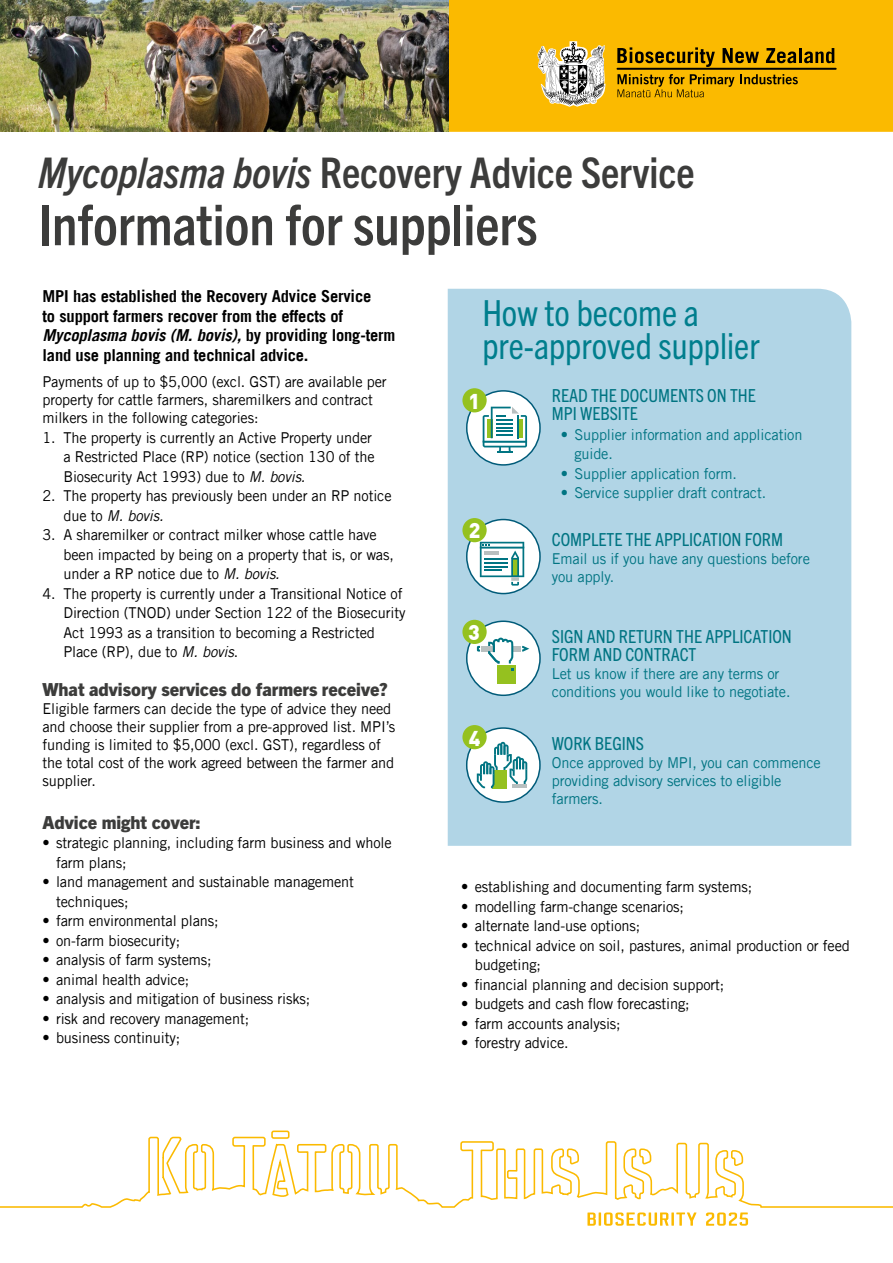
<style>
.page{position:relative;width:893px;height:1263px;background:#fff}
.page>*{position:absolute;margin:0;border:0;box-sizing:border-box;transform-origin:0 0}
.t1{font:700 condensed 55.95px "Trade Gothic Next LT Pro";color:#3c3c3b}
.t2{font:700 condensed 42.3px "Trade Gothic Next LT Pro";color:#3c3c3b}
.t3{font:condensed 36px/33px "Trade Gothic Next LT Pro";color:#007e8d}
.t4{font:900 21px "DIN";color:#fff}
.t5{font:condensed 18px/18px "Trade Gothic Next LT Pro";color:#007482}
.t6{font:800 18px "Trade Gothic Next LT Pro";color:#3c3c3b}
.t7{font:700 16.5px/19.5px "Trade Gothic LT Std";letter-spacing:-.01em;color:#000}
.t8{font:15px/19.5px "Trade Gothic LT Std";letter-spacing:-.01em;color:#000}
.t9{font:15px/18px "Trade Gothic LT Std";letter-spacing:-.01em;color:#007482}
.s1{font-style:italic}
</style>
<div class="page">
<div style="left:0;top:0;width:893px;height:132px;background:#fbba00"></div>
<hr style="left:616px;top:68px;width:221px;height:2px;background:#000">
<svg style="left:617px;top:47px;width:98px;height:20px"></svg>
<svg style="left:723px;top:48px;width:36px;height:15px"></svg>
<svg style="left:766px;top:48px;width:30px;height:15px"></svg>
<hr style="left:799px;top:48px;width:3px;height:15px;background:#000">
<svg style="left:804px;top:48px;width:30px;height:15px"></svg>
<svg style="left:740px;top:74px;width:58px;height:10px"></svg>
<svg style="left:617px;top:74px;width:117px;height:23px"></svg>
<svg style="left:538px;top:41px;width:68px;height:66px"></svg>
<img style="left:0;top:0;width:449px;height:132px">
<svg style="left:0;top:1136px;width:893px;height:72px"></svg>
<div style="left:271px;top:1130px;width:19px;height:9px;border:2px solid #bfbfbf;border-radius:2px"></div>
<svg style="left:566px;top:1148px;width:14px;height:17px"></svg>
<svg style="left:638px;top:1148px;width:14px;height:17px"></svg>
<svg style="left:730px;top:1149px;width:14px;height:18px"></svg>
<hr style="left:671px;top:1212px;width:3px;height:14px;background:#bfbfbf">
<svg style="left:587px;top:1212px;width:82px;height:14px"></svg>
<svg style="left:676px;top:1212px;width:21px;height:14px"></svg>
<svg style="left:706px;top:1212px;width:42px;height:14px"></svg>
<div style="left:448px;top:289px;width:403px;height:557px;background:#b1d5e6"></div>
<div style="left:467px;top:391px;width:73px;height:74px;background:#fff;border-radius:50%"></div>
<div style="left:466px;top:390px;width:75px;height:76px;border:2px solid #005b79;border-radius:50%"></div>
<div style="left:462px;top:388px;width:25px;height:24px;background:#95c11f;border-radius:50%"></div>
<svg style="left:483px;top:407px;width:44px;height:46px"></svg>
<div style="left:467px;top:519px;width:73px;height:74px;background:#fff;border-radius:50%"></div>
<div style="left:466px;top:519px;width:75px;height:75px;border:2px solid #005b79;border-radius:50%"></div>
<div style="left:462px;top:518px;width:25px;height:24px;background:#95c11f;border-radius:50%"></div>
<svg style="left:480px;top:542px;width:44px;height:44px"></svg>
<div style="left:467px;top:621px;width:73px;height:74px;background:#fff;border-radius:50%"></div>
<div style="left:466px;top:620px;width:75px;height:76px;border:2px solid #005b79;border-radius:50%"></div>
<div style="left:462px;top:620px;width:25px;height:24px;background:#95c11f;border-radius:50%"></div>
<svg style="left:477px;top:646px;width:3px;height:5px"></svg>
<svg style="left:522px;top:646px;width:7px;height:5px"></svg>
<div style="left:512px;top:646px;width:9px;height:5px;background:#b8bfbf"></div>
<div style="left:481px;top:646px;width:12px;height:5px;background:#b8bfbf"></div>
<div style="left:497px;top:665px;width:19px;height:19px;background:#95c11f"></div>
<svg style="left:488px;top:638px;width:26px;height:32px"></svg>
<div style="left:467px;top:728px;width:73px;height:74px;background:#fff;border-radius:50%"></div>
<div style="left:466px;top:727px;width:75px;height:76px;border:2px solid #005b79;border-radius:50%"></div>
<div style="left:462px;top:725px;width:25px;height:24px;background:#95c11f;border-radius:50%"></div>
<svg style="left:477px;top:742px;width:50px;height:46px"></svg>
<h2 class="t2" style="left:38px;top:144px;width:658px"><span class="s1">Mycoplasma bovis</span> Recovery Advice Service</h2>
<h1 class="t1" style="left:38px;top:187px;width:501px">Information for suppliers</h1>
<p class="t7" style="left:43px;top:286px;width:354px">MPI has established the Recovery Advice Service<br>to support farmers recover from the effects of <span class="s1">Mycoplasma bovis (M. bovis),</span> by providing long-term land use planning and technical advice.</p>
<p class="t8" style="left:43px;top:373px;width:346px;line-height:18px">Payments of up to $5,000 (excl. GST) are available per property for cattle farmers, sharemilkers and contract milkers in the following categories:</p>
<p class="t8" style="left:64px;top:427px;width:313px;text-indent:-21px">1. The property is currently an Active Property under a Restricted Place (RP) notice (section 130 of the<br>Biosecurity Act 1993) due to <span class="s1">M. bovis.</span></p>
<p class="t8" style="left:64px;top:486px;width:330px;text-indent:-21px">2. The property has previously been under an RP notice due to <span class="s1">M. bovis.</span></p>
<p class="t8" style="left:64px;top:525px;width:332px;text-indent:-21px">3. A sharemilker or contract milker whose cattle have been impacted by being on a property that is, or was, under a RP notice due to <span class="s1">M. bovis.</span></p>
<p class="t8" style="left:64px;top:583px;width:343px;text-indent:-21px">4. The property is currently under a Transitional Notice of Direction (TNOD) under Section 122 of the Biosecurity Act 1993 as a transition to becoming a Restricted Place (RP), due to <span class="s1">M. bovis</span>.</p>
<p class="t6" style="left:43px;top:677px;width:347px">What advisory services do farmers receive?</p>
<p class="t8" style="left:43px;top:699px;width:354px;line-height:18px">Eligible farmers can decide the type of advice they need and choose their supplier from a pre-approved list. MPI’s funding is limited to $5,000 (excl. GST), regardless of the total cost of the work agreed between the farmer and supplier.</p>
<p class="t6" style="left:43px;top:810px;width:160px">Advice might cover:</p>
<p class="t8" style="left:56px;top:833px;width:337px;text-indent:-14px">• strategic planning, including farm business and whole farm plans;</p>
<p class="t8" style="left:56px;top:872px;width:299px;text-indent:-14px">• land management and sustainable management techniques;</p>
<p class="t8" style="left:43px;top:911px;width:178px">• farm environmental plans;</p>
<p class="t8" style="left:43px;top:930px;width:139px">• on-farm biosecurity;</p>
<p class="t8" style="left:43px;top:950px;width:171px">• analysis of farm systems;</p>
<p class="t8" style="left:43px;top:969px;width:148px">• animal health advice;</p>
<p class="t8" style="left:43px;top:989px;width:269px">• analysis and mitigation of business risks;</p>
<p class="t8" style="left:43px;top:1008px;width:208px">• risk and recovery management;</p>
<p class="t8" style="left:43px;top:1028px;width:139px">• business continuity;</p>
<h3 class="t3" style="left:482px;top:294px;width:279px">How to become a pre‑approved supplier</h3>
<p class="t5" style="left:552px;top:385px;width:206px">READ THE DOCUMENTS ON THE<br>MPI WEBSITE</p>
<p class="t9" style="left:574px;top:424px;width:230px;line-height:19.5px;text-indent:-14px">• Supplier information and application guide.</p>
<p class="t9" style="left:561px;top:464px;width:177px">• Supplier application form.</p>
<p class="t9" style="left:561px;top:484px;width:207px">• Service supplier draft contract.</p>
<p class="t5" style="left:552px;top:529px;width:233px">COMPLETE THE APPLICATION FORM</p>
<p class="t9" style="left:552px;top:549px;width:260px">Email us if you have any questions before you apply.</p>
<h3 class="t4" style="left:468px;top:387px;width:13px">1</h3>
<h3 class="t4" style="left:469px;top:516px;width:13px">2</h3>
<h3 class="t4" style="left:468px;top:618px;width:13px">3</h3>
<p class="t5" style="left:552px;top:627px;width:242px">SIGN AND RETURN THE APPLICATION<br>FORM AND CONTRACT</p>
<p class="t9" style="left:552px;top:665px;width:240px">Let us know if there are any terms or conditions you would like to negotiate.</p>
<p class="t5" style="left:552px;top:734px;width:94px">WORK BEGINS</p>
<p class="t9" style="left:552px;top:754px;width:271px">Once approved by MPI, you can commence providing advisory services to eligible farmers.</p>
<h3 class="t4" style="left:469px;top:724px;width:13px">4</h3>
<p class="t8" style="left:461px;top:877px;width:292px">• establishing and documenting farm systems;</p>
<p class="t8" style="left:461px;top:896px;width:224px">• modelling farm-change scenarios;</p>
<p class="t8" style="left:461px;top:916px;width:181px">• alternate land-use options;</p>
<p class="t8" style="left:475px;top:935px;width:377px;text-indent:-14px">• technical advice on soil, pastures, animal production or feed budgeting;</p>
<p class="t8" style="left:461px;top:974px;width:265px">• financial planning and decision support;</p>
<p class="t8" style="left:461px;top:994px;width:230px">• budgets and cash flow forecasting;</p>
<p class="t8" style="left:461px;top:1013px;width:161px">• farm accounts analysis;</p>
<p class="t8" style="left:461px;top:1033px;width:109px">• forestry advice.</p>
</div>
